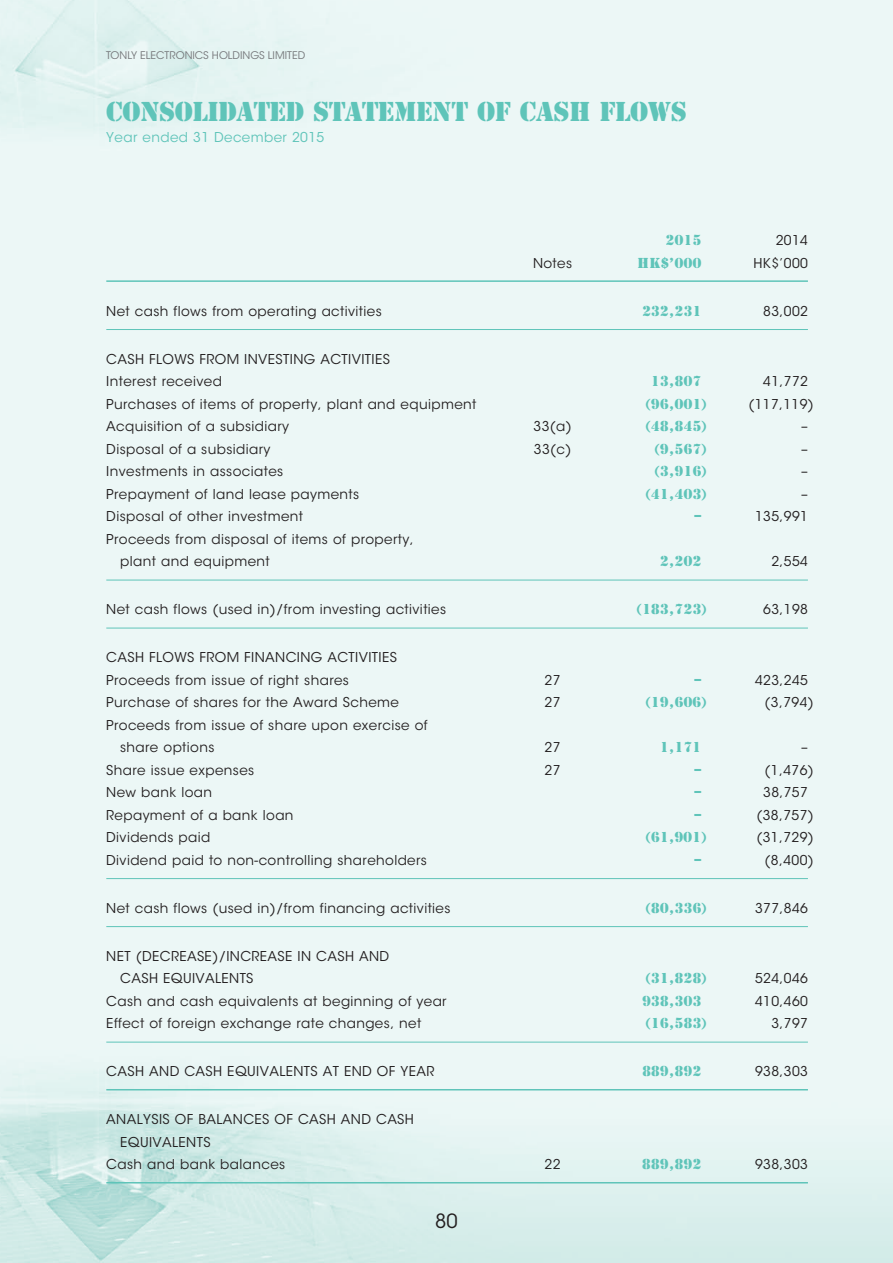
<style>
.page{position:relative;width:893px;height:1263px;background:#fff}
.page>*{position:absolute;margin:0;border:0;box-sizing:border-box;transform-origin:0 0}
.t1{font:25.5px "Stencil Std";letter-spacing:-.015em;color:#5fc4b9}
.t2{font:19.5px "ITC Avant Garde Std";color:#231f20}
.t3{font:13.5px/22.5px "ITC Avant Garde Std";letter-spacing:.03em;color:#231f20}
.t4{font:13.5px "Stencil Std";letter-spacing:.035em;color:#5fc4b9}
.t5{font:13.5px "ITC Avant Garde Std";letter-spacing:.03em;color:#5fc4b9}
.t6{font:10.5px "ITC Avant Garde Std";color:#76787b}
</style>
<div class="page">
<hr style="left:106px;top:280px;width:702px;height:2px;background:#5fc4b9">
<hr style="left:106px;top:329px;width:702px;height:1px;background:#5fc4b9">
<hr style="left:106px;top:580px;width:702px;height:1px;background:#5fc4b9">
<hr style="left:106px;top:628px;width:702px;height:1px;background:#5fc4b9">
<hr style="left:106px;top:878px;width:702px;height:1px;background:#5fc4b9">
<hr style="left:106px;top:926px;width:702px;height:1px;background:#5fc4b9">
<hr style="left:106px;top:1042px;width:702px;height:1px;background:#5fc4b9">
<hr style="left:106px;top:1089px;width:702px;height:1px;background:#5fc4b9">
<hr style="left:106px;top:1182px;width:702px;height:1px;background:#5fc4b9">
<p class="t6" style="left:106px;top:49px;width:200px">TONLY ELECTRONICS HOLDINGS LIMITED</p>
<h1 class="t1" style="left:106px;top:95px;width:582px">CONSOLIDATED STATEMENT OF CASH FLOWS</h1>
<p class="t5" style="left:106px;top:129px;width:219px">Year ended 31 December 2015</p>
<p class="t4" style="left:666px;top:231px;width:37px">2015</p>
<p class="t3" style="left:776px;top:229px;width:34px">2014</p>
<p class="t3" style="left:533px;top:252px;width:41px">Notes</p>
<p class="t4" style="left:638px;top:254px;width:65px">HK$’000</p>
<p class="t3" style="left:753px;top:252px;width:56px">HK$’000</p>
<p class="t3" style="left:106px;top:300px;width:277px">Net cash flows from operating activities</p>
<p class="t4" style="left:642px;top:302px;width:60px">232,231</p>
<p class="t3" style="left:763px;top:300px;width:46px">83,002</p>
<p class="t3" style="left:106px;top:348px;width:285px">CASH FLOWS FROM INVESTING ACTIVITIES<br>Interest received</p>
<p class="t4" style="left:651px;top:372px;width:51px">13,807</p>
<p class="t3" style="left:763px;top:370px;width:46px">41,772</p>
<p class="t3" style="left:106px;top:393px;width:372px">Purchases of items of property, plant and equipment</p>
<p class="t4" style="left:646px;top:395px;width:63px">(96,001)</p>
<p class="t3" style="left:748px;top:393px;width:67px">(117,119)</p>
<p class="t3" style="left:106px;top:415px;width:184px">Acquisition of a subsidiary</p>
<p class="t3" style="left:533px;top:415px;width:40px">33(a)</p>
<p class="t4" style="left:646px;top:417px;width:63px">(48,845)</p>
<p class="t3" style="left:801px;top:415px;width:8px">–</p>
<p class="t3" style="left:106px;top:438px;width:166px">Disposal of a subsidiary</p>
<p class="t3" style="left:534px;top:438px;width:39px">33(c)</p>
<p class="t4" style="left:655px;top:440px;width:54px">(9,567)</p>
<p class="t3" style="left:801px;top:438px;width:8px">–</p>
<p class="t3" style="left:106px;top:460px;width:178px">Investments in associates</p>
<p class="t4" style="left:655px;top:462px;width:54px">(3,916)</p>
<p class="t3" style="left:801px;top:460px;width:8px">–</p>
<p class="t3" style="left:106px;top:483px;width:254px">Prepayment of land lease payments</p>
<p class="t4" style="left:646px;top:485px;width:63px">(41,403)</p>
<p class="t3" style="left:801px;top:483px;width:8px">–</p>
<p class="t3" style="left:106px;top:505px;width:198px">Disposal of other investment</p>
<p class="t4" style="left:694px;top:507px;width:8px">–</p>
<p class="t3" style="left:755px;top:505px;width:54px">135,991</p>
<p class="t3" style="left:120px;top:528px;width:295px;text-indent:-14px">Proceeds from disposal of items of property, plant and equipment</p>
<p class="t4" style="left:660px;top:552px;width:42px">2,202</p>
<p class="t3" style="left:771px;top:550px;width:38px">2,554</p>
<p class="t3" style="left:106px;top:598px;width:341px">Net cash flows (used in)/from investing activities</p>
<p class="t4" style="left:637px;top:600px;width:72px">(183,723)</p>
<p class="t3" style="left:763px;top:598px;width:46px">63,198</p>
<p class="t3" style="left:106px;top:646px;width:292px">CASH FLOWS FROM FINANCING ACTIVITIES<br>Proceeds from issue of right shares</p>
<p class="t3" style="left:545px;top:669px;width:17px">27</p>
<p class="t4" style="left:694px;top:671px;width:8px">–</p>
<p class="t3" style="left:755px;top:669px;width:54px">423,245</p>
<p class="t3" style="left:106px;top:691px;width:294px">Purchase of shares for the Award Scheme</p>
<p class="t3" style="left:545px;top:691px;width:17px">27</p>
<p class="t4" style="left:646px;top:693px;width:63px">(19,606)</p>
<p class="t3" style="left:765px;top:691px;width:51px">(3,794)</p>
<p class="t3" style="left:120px;top:714px;width:309px;text-indent:-14px">Proceeds from issue of share upon exercise of share options</p>
<p class="t3" style="left:545px;top:736px;width:17px">27</p>
<p class="t4" style="left:660px;top:738px;width:42px">1,171</p>
<p class="t3" style="left:801px;top:736px;width:8px">–</p>
<p class="t3" style="left:106px;top:759px;width:150px">Share issue expenses</p>
<p class="t3" style="left:545px;top:759px;width:17px">27</p>
<p class="t4" style="left:694px;top:761px;width:8px">–</p>
<p class="t3" style="left:765px;top:759px;width:51px">(1,476)</p>
<p class="t3" style="left:106px;top:781px;width:107px">New bank loan</p>
<p class="t4" style="left:694px;top:783px;width:8px">–</p>
<p class="t3" style="left:763px;top:781px;width:46px">38,757</p>
<p class="t3" style="left:106px;top:804px;width:189px">Repayment of a bank loan</p>
<p class="t4" style="left:694px;top:806px;width:8px">–</p>
<p class="t3" style="left:756px;top:804px;width:59px">(38,757)</p>
<p class="t3" style="left:106px;top:826px;width:106px">Dividends paid</p>
<p class="t4" style="left:646px;top:828px;width:63px">(61,901)</p>
<p class="t3" style="left:756px;top:826px;width:59px">(31,729)</p>
<p class="t3" style="left:106px;top:849px;width:322px">Dividend paid to non-controlling shareholders</p>
<p class="t4" style="left:694px;top:851px;width:8px">–</p>
<p class="t3" style="left:765px;top:849px;width:51px">(8,400)</p>
<p class="t3" style="left:106px;top:897px;width:346px">Net cash flows (used in)/from financing activities</p>
<p class="t4" style="left:646px;top:899px;width:63px">(80,336)</p>
<p class="t3" style="left:755px;top:897px;width:54px">377,846</p>
<p class="t3" style="left:120px;top:945px;width:271px;text-indent:-14px">NET (DECREASE)/INCREASE IN CASH AND<br>CASH EQUIVALENTS</p>
<p class="t4" style="left:646px;top:969px;width:63px">(31,828)</p>
<p class="t3" style="left:755px;top:967px;width:54px">524,046</p>
<p class="t3" style="left:106px;top:990px;width:342px">Cash and cash equivalents at beginning of year</p>
<p class="t4" style="left:642px;top:992px;width:60px">938,303</p>
<p class="t3" style="left:755px;top:990px;width:54px">410,460</p>
<p class="t3" style="left:106px;top:1012px;width:317px">Effect of foreign exchange rate changes, net</p>
<p class="t4" style="left:646px;top:1014px;width:63px">(16,583)</p>
<p class="t3" style="left:771px;top:1012px;width:38px">3,797</p>
<p class="t3" style="left:106px;top:1060px;width:330px">CASH AND CASH EQUIVALENTS AT END OF YEAR</p>
<p class="t4" style="left:642px;top:1062px;width:60px">889,892</p>
<p class="t3" style="left:755px;top:1060px;width:54px">938,303</p>
<p class="t3" style="left:106px;top:1108px;width:309px">ANALYSIS OF BALANCES OF CASH AND CASH</p>
<p class="t3" style="left:120px;top:1131px;width:92px">EQUIVALENTS</p>
<p class="t3" style="left:106px;top:1153px;width:180px">Cash and bank balances</p>
<p class="t3" style="left:545px;top:1153px;width:17px">22</p>
<p class="t4" style="left:642px;top:1155px;width:60px">889,892</p>
<p class="t3" style="left:755px;top:1153px;width:54px">938,303</p>
<h2 class="t2" style="left:435px;top:1209px;width:24px">80</h2>
</div>
